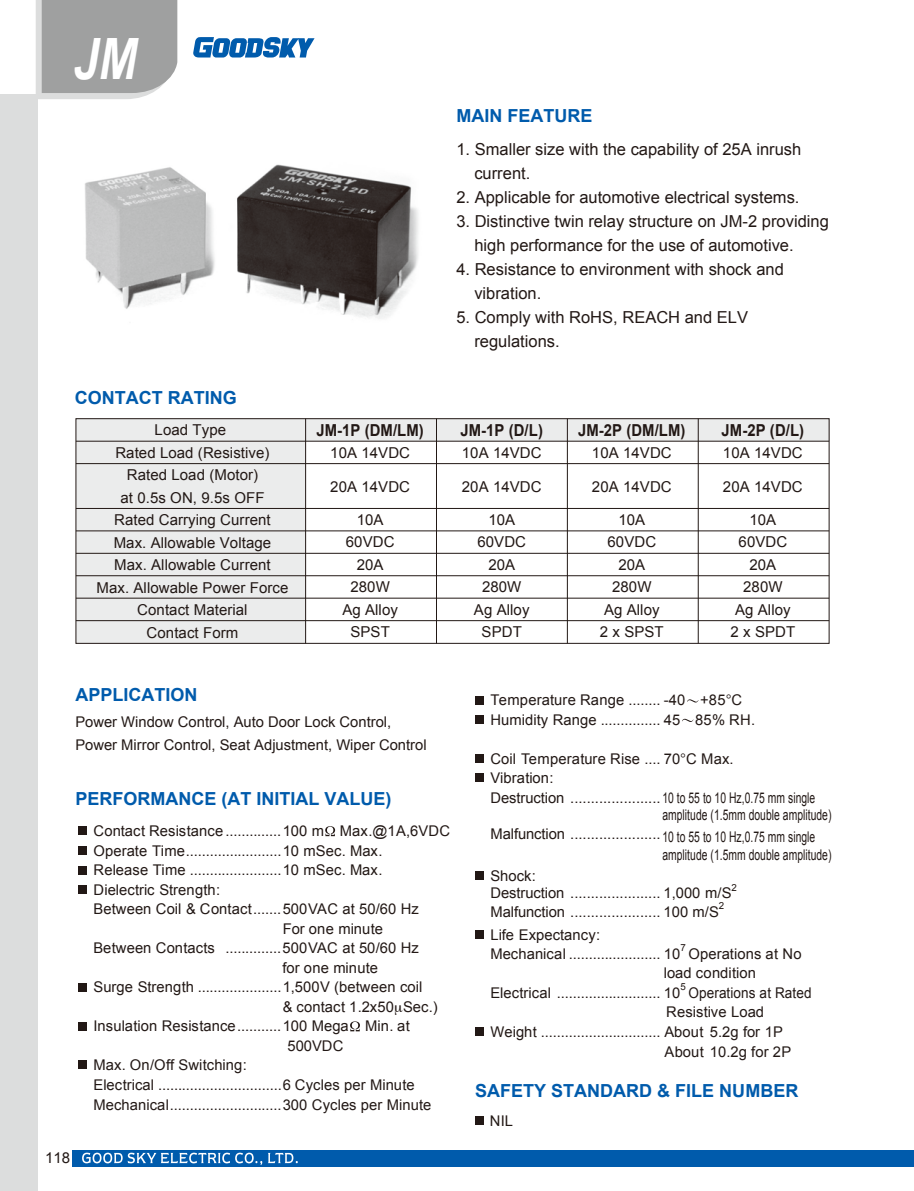
<style>
.page{position:relative;width:914px;height:1191px;background:#fff}
.page>*{position:absolute;margin:0;border:0;box-sizing:border-box;transform-origin:0 0}
.t1{font:italic 700 57px "Arial";color:#fff;scale:.8 1}
.t2{font:700 18px "Arial";color:#005bac}
.t3{font:16.5px/24px "Arial";color:#221815}
.t4{font:700 16.5px "Arial";letter-spacing:.005em;color:#221815;scale:.9 1}
.t5{font:15px/22.5px "Arial";letter-spacing:.005em;color:#221815;text-align:center}
.t6{font:14.7px/19.5px "Arial";letter-spacing:.005em;color:#221815}
.t7{font:14.7px/21.5px "Arial";letter-spacing:.005em;color:#221815;scale:.7 1}
.t8{font:14.7px "Arial";letter-spacing:.005em;color:#221815;scale:.92 1}
.t9{font:9.75px "Arial";color:#221815}
</style>
<div class="page">
<img style="left:85px;top:164px;width:333px;height:155px">
<div style="left:475px;top:1116px;width:8px;height:8px;background:#221815"></div>
<div style="left:76px;top:419px;width:753px;height:22px;background:#ebecec"></div>
<div style="left:76px;top:441px;width:229px;height:202px;background:#ebecec"></div>
<hr style="left:76px;top:441px;width:753px;height:1px;background:#221815">
<hr style="left:76px;top:530px;width:753px;height:1px;background:#221815">
<hr style="left:76px;top:463px;width:753px;height:1px;background:#221815">
<hr style="left:76px;top:508px;width:753px;height:1px;background:#221815">
<hr style="left:76px;top:553px;width:753px;height:1px;background:#221815">
<hr style="left:76px;top:620px;width:753px;height:1px;background:#221815">
<hr style="left:76px;top:575px;width:753px;height:1px;background:#221815">
<hr style="left:76px;top:598px;width:753px;height:1px;background:#221815">
<hr style="left:305px;top:418px;width:1px;height:225px;background:#221815">
<hr style="left:567px;top:418px;width:1px;height:225px;background:#221815">
<hr style="left:436px;top:418px;width:1px;height:225px;background:#221815">
<div style="left:76px;top:418px;width:753px;height:225px;border:1px solid #221815"></div>
<hr style="left:698px;top:418px;width:1px;height:225px;background:#221815">
<div style="left:78px;top:826px;width:9px;height:9px;background:#221815"></div>
<svg style="left:325px;top:826px;width:10px;height:10px"></svg>
<div style="left:78px;top:846px;width:9px;height:9px;background:#221815"></div>
<div style="left:78px;top:865px;width:9px;height:9px;background:#221815"></div>
<div style="left:78px;top:885px;width:9px;height:8px;background:#221815"></div>
<div style="left:78px;top:982px;width:9px;height:9px;background:#221815"></div>
<div style="left:78px;top:1021px;width:9px;height:9px;background:#221815"></div>
<svg style="left:350px;top:1021px;width:10px;height:10px"></svg>
<div style="left:78px;top:1060px;width:9px;height:9px;background:#221815"></div>
<div style="left:475px;top:696px;width:8px;height:8px;background:#221815"></div>
<svg style="left:687px;top:699px;width:11px;height:3px"></svg>
<div style="left:475px;top:715px;width:8px;height:9px;background:#221815"></div>
<svg style="left:682px;top:719px;width:11px;height:3px"></svg>
<div style="left:475px;top:754px;width:8px;height:8px;background:#221815"></div>
<div style="left:475px;top:773px;width:8px;height:9px;background:#221815"></div>
<div style="left:475px;top:871px;width:8px;height:8px;background:#221815"></div>
<div style="left:475px;top:930px;width:8px;height:8px;background:#221815"></div>
<div style="left:475px;top:1027px;width:8px;height:8px;background:#221815"></div>
<div style="left:72px;top:1150px;width:841px;height:16px;background:#005bac"></div>
<svg style="left:82px;top:1152px;width:216px;height:13px"></svg>
<div style="left:0;top:94px;width:38px;height:1097px;background:#dcdddd"></div>
<svg style="left:36px;top:0;width:141px;height:99px;background:#a7a8a8"></svg>
<svg style="left:193px;top:37px;width:121px;height:21px"></svg>
<h1 class="t1" style="left:73px;top:22px;width:81px">JM</h1>
<p class="t2" style="left:75px;top:386px;width:163px">CONTACT RATING</p>
<p class="t5" style="left:96px;top:419px;width:193px">Load Type<br>Rated Load (Resistive)<br>Rated Load (Motor)<br>at 0.5s ON, 9.5s OFF<br>Rated Carrying Current<br>Max. Allowable Voltage<br>Max. Allowable Current<br>Max. Allowable Power Force<br>Contact Material<br>Contact Form</p>
<p class="t4" style="left:316px;top:419px;width:121px">JM-1P (DM/LM)</p>
<p class="t5" style="left:330px;top:441px;width:81px">10A 14VDC</p>
<p class="t5" style="left:330px;top:471px;width:81px;line-height:32.2px">20A 14VDC<br>10A</p>
<p class="t5" style="left:342px;top:531px;width:57px">60VDC<br>20A<br>280W<br>Ag Alloy<br>SPST</p>
<p class="t2" style="left:75px;top:682px;width:124px">APPLICATION</p>
<p class="t6" style="left:75px;top:711px;width:353px;line-height:22.5px">Power Window Control, Auto Door Lock Control,<br>Power Mirror Control, Seat Adjustment, Wiper Control</p>
<p class="t2" style="left:456px;top:104px;width:137px">MAIN FEATURE</p>
<p class="t3" style="left:474px;top:137px;width:328px;text-indent:-18px">1. Smaller size with the capability of 25A inrush current.</p>
<p class="t3" style="left:456px;top:185px;width:344px">2. Applicable for automotive electrical systems.</p>
<p class="t3" style="left:474px;top:209px;width:356px;text-indent:-18px">3. Distinctive twin relay structure on JM-2 providing high performance for the use of automotive.</p>
<p class="t3" style="left:474px;top:257px;width:311px;text-indent:-18px">4. Resistance to environment with shock and vibration.</p>
<p class="t3" style="left:474px;top:305px;width:275px;text-indent:-18px">5. Comply with RoHS, REACH and ELV regulations.</p>
<p class="t4" style="left:460px;top:419px;width:93px">JM-1P (D/L)</p>
<p class="t5" style="left:462px;top:441px;width:81px">10A 14VDC</p>
<p class="t5" style="left:462px;top:471px;width:81px;line-height:32.2px">20A 14VDC<br>10A</p>
<p class="t5" style="left:474px;top:531px;width:57px">60VDC<br>20A<br>280W<br>Ag Alloy<br>SPDT</p>
<p class="t4" style="left:578px;top:419px;width:121px">JM-2P (DM/LM)</p>
<p class="t5" style="left:592px;top:441px;width:81px">10A 14VDC</p>
<p class="t5" style="left:592px;top:471px;width:81px;line-height:32.2px">20A 14VDC<br>10A</p>
<p class="t5" style="left:600px;top:531px;width:65px">60VDC<br>20A<br>280W<br>Ag Alloy<br>2 x SPST</p>
<p class="t4" style="left:721px;top:419px;width:93px">JM-2P (D/L)</p>
<p class="t5" style="left:723px;top:441px;width:81px">10A 14VDC</p>
<p class="t5" style="left:723px;top:471px;width:81px;line-height:32.2px">20A 14VDC<br>10A</p>
<p class="t5" style="left:730px;top:531px;width:66px">60VDC<br>20A<br>280W<br>Ag Alloy<br>2 x SPDT</p>
<p class="t6" style="left:490px;top:690px;width:266px">Temperature Range ........ -40 +85 C<br>Humidity Range ............... 45 85% RH.</p>
<p class="t6" style="left:490px;top:749px;width:245px">Coil Temperature Rise .... 70 C Max.<br>Vibration:</p>
<p class="t2" style="left:75px;top:786px;width:317px">PERFORMANCE (AT INITIAL VALUE)</p>
<p class="t5" style="left:45px;top:1146px;width:27px">118</p>
<p class="t6" style="left:94px;top:821px;width:358px">Contact Resistance ..............100 m Max.@1A,6VDC</p>
<p class="t6" style="left:94px;top:841px;width:290px">Operate Time........................10 mSec. Max.</p>
<p class="t6" style="left:94px;top:860px;width:290px">Release Time .......................10 mSec. Max.</p>
<p class="t6" style="left:94px;top:880px;width:128px">Dielectric Strength:</p>
<p class="t6" style="left:94px;top:899px;width:327px">Between Coil &amp; Contact.......500VAC at 50/60 Hz</p>
<p class="t6" style="left:283px;top:919px;width:102px">For one minute</p>
<p class="t6" style="left:94px;top:938px;width:327px">Between Contacts ..............500VAC at 50/60 Hz</p>
<p class="t6" style="left:282px;top:958px;width:97px">for one minute</p>
<p class="t6" style="left:94px;top:977px;width:330px">Surge Strength .....................1,500V (between coil</p>
<p class="t6" style="left:283px;top:997px;width:157px">&amp; contact 1.2x50 Sec.)</p>
<p class="t6" style="left:94px;top:1016px;width:318px">Insulation Resistance...........100 Mega Min. at</p>
<p class="t6" style="left:287px;top:1036px;width:57px">500VDC</p>
<p class="t6" style="left:94px;top:1055px;width:155px">Max. On/Off Switching:</p>
<p class="t6" style="left:94px;top:1075px;width:323px">Electrical ...............................6 Cycles per Minute</p>
<p class="t6" style="left:94px;top:1094px;width:339px">Mechanical............................300 Cycles per Minute</p>
<p class="t6" style="left:490px;top:788px;width:326px">Destruction ......................10 to 55 to 10 Hz,0.75 mm single</p>
<p class="t7" style="left:662px;top:804px;width:243px">amplitude (1.5mm double amplitude)<br>10 to 55 to 10 Hz,0.75 mm single</p>
<p class="t7" style="left:662px;top:843px;width:243px">amplitude (1.5mm double amplitude)</p>
<p class="t6" style="left:490px;top:824px;width:172px">Malfunction ......................</p>
<p class="t6" style="left:490px;top:866px;width:47px">Shock:</p>
<p class="t9" style="left:731px;top:880px;width:7px">2</p>
<p class="t6" style="left:490px;top:883px;width:243px">Destruction ...................... 1,000 m/S</p>
<p class="t9" style="left:719px;top:899px;width:7px">2</p>
<p class="t6" style="left:490px;top:902px;width:230px">Malfunction ...................... 100 m/S</p>
<p class="t6" style="left:490px;top:924px;width:191px">Life Expectancy:<br>Mechanical ....................... 10</p>
<p class="t9" style="left:680px;top:941px;width:7px">7</p>
<p class="t6" style="left:688px;top:944px;width:114px">Operations at No</p>
<p class="t6" style="left:663px;top:963px;width:94px">load condition</p>
<p class="t6" style="left:490px;top:983px;width:191px">Electrical .......................... 10</p>
<p class="t9" style="left:680px;top:980px;width:7px">5</p>
<p class="t8" style="left:688px;top:983px;width:135px">Operations at Rated</p>
<p class="t6" style="left:666px;top:1002px;width:99px">Resistive Load</p>
<p class="t6" style="left:490px;top:1022px;width:294px">Weight .............................. About 5.2g for 1P</p>
<p class="t6" style="left:664px;top:1041px;width:128px">About 10.2g for 2P</p>
<p class="t2" style="left:475px;top:1079px;width:324px">SAFETY STANDARD &amp; FILE NUMBER</p>
<p class="t6" style="left:490px;top:1111px;width:24px">NIL</p>
</div>
